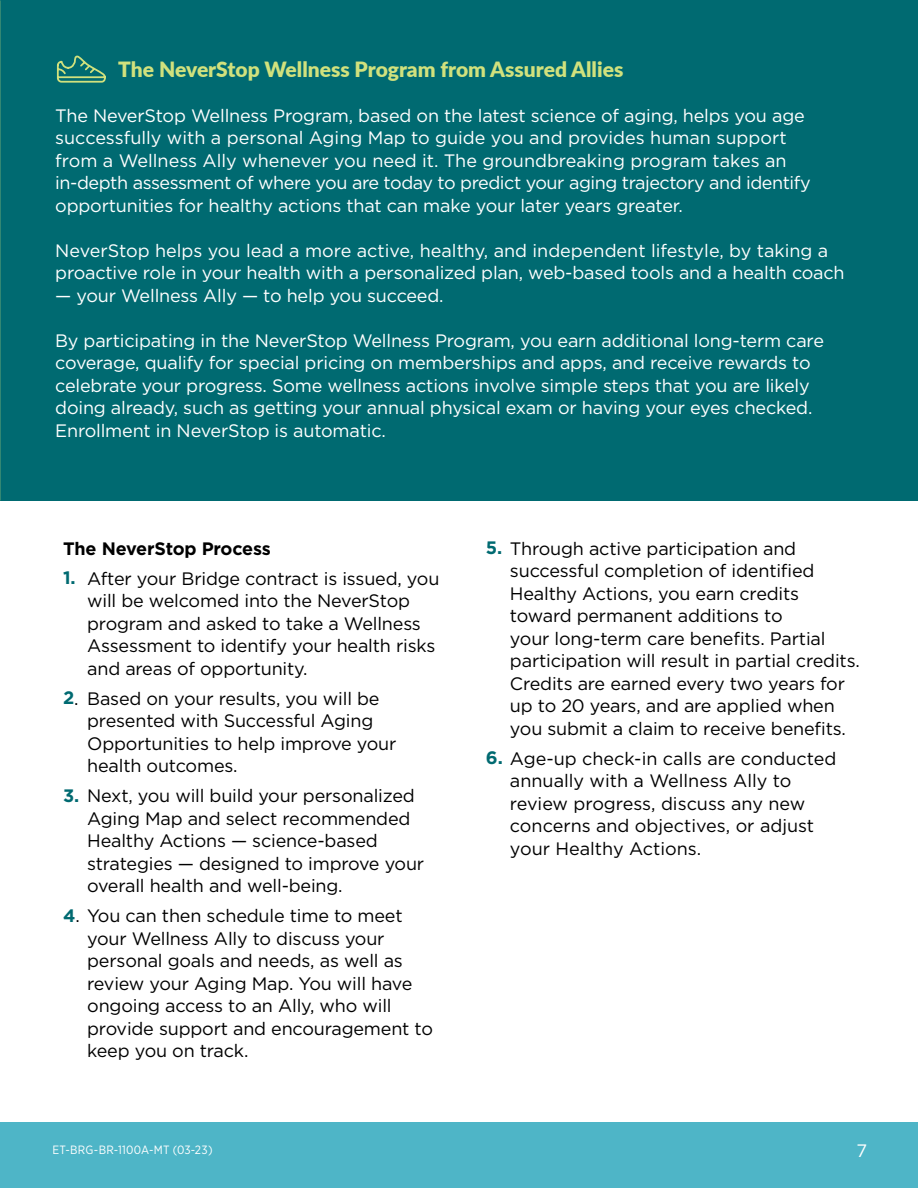
<style>
.page{position:relative;width:918px;height:1188px;background:#fff}
.page>*{position:absolute;margin:0;border:0;box-sizing:border-box;transform-origin:0 0}
.t1{font:900 21px "Lato";color:#d1e17d}
.t2{font:18px/22.5px "Gotham";letter-spacing:-.01em;color:#000}
.t3{font:18px/22.5px "Gotham";letter-spacing:-.01em;color:#fff}
.t4{font:700 18px "Gotham";letter-spacing:-.015em;color:#000}
.t5{font:12px "Gotham Narrow";letter-spacing:.025em;color:#fff}
.s1{font-weight:700;color:#006a71}
</style>
<div class="page">
<div style="left:0;top:1122px;width:918px;height:66px;background:#4eb5c7"></div>
<div style="left:0;top:0;width:918px;height:500px;background:#006a71"></div>
<svg style="left:56px;top:55px;width:50px;height:28px"></svg>
<p class="t1" style="left:118px;top:53px;width:507px">The NeverStop Wellness Program from Assured Allies</p>
<p class="t3" style="left:55px;top:104px;width:757px">The NeverStop Wellness Program, based on the latest science of aging, helps you age successfully with a personal Aging Map to guide you and provides human support from a Wellness Ally whenever you need it. The groundbreaking program takes an in-depth assessment of where you are today to predict your aging trajectory and identify opportunities for healthy actions that can make your later years greater.</p>
<p class="t3" style="left:55px;top:239px;width:791px">NeverStop helps you lead a more active, healthy, and independent lifestyle, by taking a proactive role in your health with a personalized plan, web-based tools and a health coach</p>
<p class="t3" style="left:55px;top:284px;width:390px">— your Wellness Ally — to help you succeed.</p>
<p class="t3" style="left:55px;top:329px;width:770px">By participating in the NeverStop Wellness Program, you earn additional long-term care coverage, qualify for special pricing on memberships and apps, and receive rewards to celebrate your progress. Some wellness actions involve simple steps that you are likely doing already, such as getting your annual physical exam or having your eyes checked.<br>Enrollment in NeverStop is automatic.</p>
<p class="t4" style="left:63px;top:536px;width:209px">The NeverStop Process</p>
<p class="t2" style="left:87px;top:567px;width:354px;text-indent:-24px"><span class="s1">1.</span> After your Bridge contract is issued, you will be welcomed into the NeverStop program and asked to take a Wellness Assessment to identify your health risks and areas of opportunity.</p>
<p class="t2" style="left:87px;top:687px;width:311px;text-indent:-24px"><span class="s1">2</span>. Based on your results, you will be presented with Successful Aging<br>Opportunities to help improve your health outcomes.</p>
<p class="t2" style="left:87px;top:784px;width:339px;text-indent:-24px"><span class="s1">3.</span> Next, you will build your personalized Aging Map and select recommended Healthy Actions — science-based strategies — designed to improve your overall health and well-being.</p>
<p class="t2" style="left:87px;top:904px;width:347px;text-indent:-24px"><span class="s1">4</span>. You can then schedule time to meet your Wellness Ally to discuss your personal goals and needs, as well as review your Aging Map. You will have ongoing access to an Ally, who will provide support and encouragement to keep you on track.</p>
<p class="t2" style="left:510px;top:537px;width:351px;text-indent:-24px"><span class="s1">5.</span> Through active participation and successful completion of identified Healthy Actions, you earn credits toward permanent additions to<br>your long-term care benefits. Partial participation will result in partial credits.<br>Credits are earned every two years for up to 20 years, and are applied when you submit a claim to receive benefits.</p>
<p class="t2" style="left:510px;top:747px;width:328px;text-indent:-24px"><span class="s1">6.</span> Age-up check-in calls are conducted annually with a Wellness Ally to review progress, discuss any new concerns and objectives, or adjust your Healthy Actions.</p>
<p class="t5" style="left:52px;top:1142px;width:162px">ET-BRG-BR-1100A-MT (03-23)</p>
<p class="t3" style="left:857px;top:1139px;width:12px">7</p>
</div>
